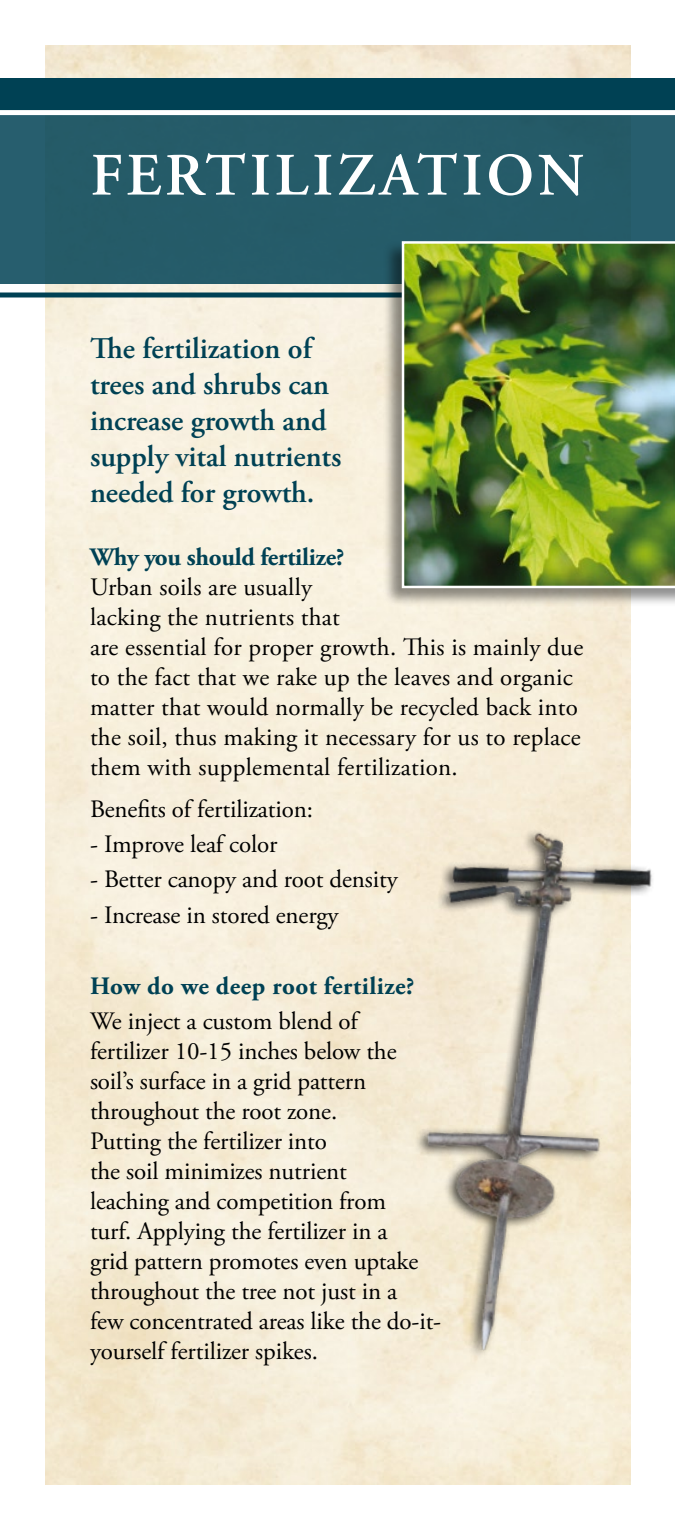
<style>
.page{position:relative;width:675px;height:1530px;background:#fff}
.page>*{position:absolute;margin:0;border:0;box-sizing:border-box;transform-origin:0 0}
.t1{font:600 60px "Adobe Garamond Pro";letter-spacing:.065em;color:#fff}
.t2{font:600 30px/36px "Adobe Garamond Pro";color:#004154}
.t3{font:25px/30px "Adobe Garamond Pro";letter-spacing:-.005em;color:#000}
.t4{font:700 25px "Adobe Garamond Pro";letter-spacing:.02em;color:#004154}
.t5{font:700 25px "Adobe Garamond Pro";color:#004154}
</style>
<div class="page">
<div style="left:0;top:78px;width:675px;height:36px;background:#004154"></div>
<div style="left:0;top:108px;width:675px;height:176px;background:#255b69"></div>
<div style="left:0;top:110px;width:675px;height:5px;background:#fff"></div>
<div style="left:0;top:292px;width:675px;height:6px;background:#004154"></div>
<div style="left:383px;top:240px;width:292px;height:367px;background:#000;opacity:.45"></div>
<img style="left:402px;top:241px;width:273px;height:347px">
<img style="left:369px;top:791px;width:284px;height:587px">
<h1 class="t1" style="left:90px;top:141px;width:496px">FERTILIZATION</h1>
<p class="t2" style="left:90px;top:330px;width:253px">The fertilization of trees and shrubs can increase growth and supply vital nutrients needed for growth.</p>
<p class="t5" style="left:90px;top:543px;width:256px">Why you should fertilize?</p>
<p class="t3" style="left:90px;top:573px;width:495px">Urban soils are usually<br>lacking the nutrients that<br>are essential for proper growth. This is mainly due to the fact that we rake up the leaves and organic matter that would normally be recycled back into the soil, thus making it necessary for us to replace them with supplemental fertilization.</p>
<p class="t3" style="left:90px;top:795px;width:225px">Benefits of fertilization:</p>
<p class="t3" style="left:90px;top:830px;width:189px">- Improve leaf color</p>
<p class="t3" style="left:90px;top:865px;width:309px">- Better canopy and root density</p>
<p class="t3" style="left:90px;top:901px;width:250px">- Increase in stored energy</p>
<p class="t4" style="left:90px;top:971px;width:326px">How do we deep root fertilize?</p>
<p class="t3" style="left:90px;top:1007px;width:353px">We inject a custom blend of fertilizer 10-15 inches below the soil’s surface in a grid pattern throughout the root zone.<br>Putting the fertilizer into<br>the soil minimizes nutrient<br>leaching and competition from<br>turf. Applying the fertilizer in a<br>grid pattern promotes even uptake throughout the tree not just in a<br>few concentrated areas like the do-it&shy;yourself fertilizer spikes.</p>
</div>
